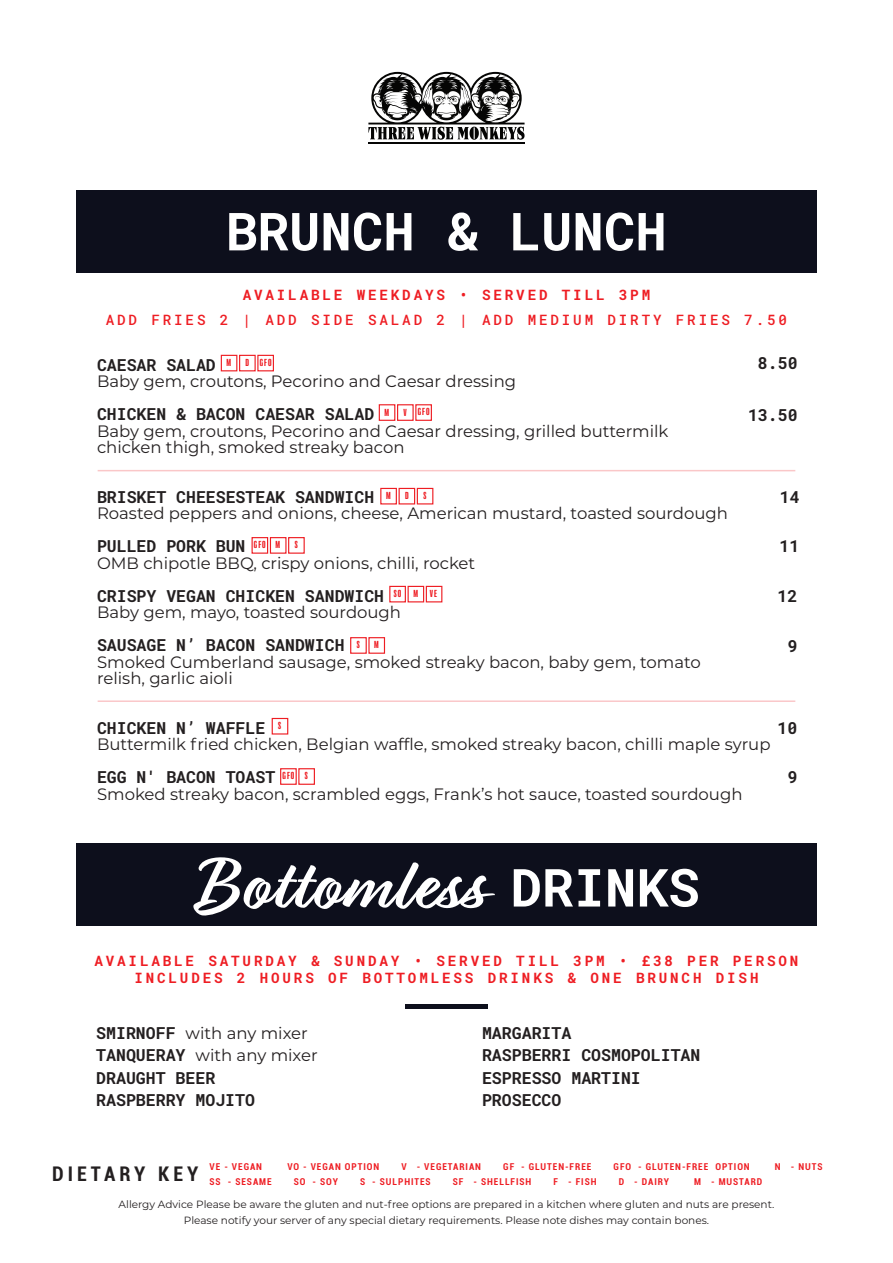
<style>
.page{position:relative;width:893px;height:1263px;background:#fff}
.page>*{position:absolute;margin:0;border:0;box-sizing:border-box;transform-origin:0 0}
.t1{font:700 75px "Relation Two";letter-spacing:.025em;color:#fff}
.t2{font:700 52.5px "Roboto Mono";color:#fff}
.t3{font:700 condensed 20.25px "Roboto";letter-spacing:.2em;color:#231f20}
.t4{font:16.5px/16.5px "Montserrat";color:#231f20}
.t5{font:700 16.5px/22.5px "Roboto Mono";color:#231f20}
.t6{font:700 14.25px/17.1px "Roboto Mono";letter-spacing:.2em;color:#ee1d23;text-align:center}
.t7{font:500 14.25px "Roboto Mono";letter-spacing:.2em;color:#ee1d23}
.t8{font:10.5px/16.5px "Montserrat";color:#231f20;text-align:center}
.t9{font:700 condensed 9.45px "Roboto";letter-spacing:.1em;color:#ee1d23}
.t10{font:condensed 9.3px "Balboa";letter-spacing:.1em;color:#ee1d23}
.s1{font-family:"Roboto Mono";font-size:52.5px}
.s2{font-family:"Roboto Mono";font-weight:700}
</style>
<div class="page">
<hr style="left:368px;top:142px;width:157px;height:2px;background:#050504">
<svg style="left:368px;top:72px;width:157px;height:68px"></svg>
<div style="left:76px;top:191px;width:741px;height:82px;background:#0d0f1c"></div>
<div style="left:76px;top:844px;width:741px;height:82px;background:#0d0f1c"></div>
<div style="left:405px;top:1004px;width:83px;height:5px;background:#0d0f1c"></div>
<div style="left:389px;top:586px;width:17px;height:16px;border:1px solid #ee1d23"></div>
<div style="left:426px;top:586px;width:16px;height:16px;border:1px solid #ee1d23"></div>
<div style="left:239px;top:355px;width:17px;height:16px;border:1px solid #ee1d23"></div>
<div style="left:221px;top:355px;width:16px;height:16px;border:1px solid #ee1d23"></div>
<div style="left:399px;top:488px;width:16px;height:16px;border:1px solid #ee1d23"></div>
<div style="left:417px;top:488px;width:16px;height:16px;border:1px solid #ee1d23"></div>
<div style="left:288px;top:537px;width:17px;height:17px;border:1px solid #ee1d23"></div>
<div style="left:350px;top:637px;width:17px;height:17px;border:1px solid #ee1d23"></div>
<div style="left:272px;top:718px;width:16px;height:16px;border:1px solid #ee1d23"></div>
<div style="left:298px;top:768px;width:17px;height:17px;border:1px solid #ee1d23"></div>
<div style="left:380px;top:488px;width:17px;height:16px;border:1px solid #ee1d23"></div>
<div style="left:270px;top:537px;width:17px;height:17px;border:1px solid #ee1d23"></div>
<div style="left:408px;top:586px;width:16px;height:16px;border:1px solid #ee1d23"></div>
<div style="left:368px;top:637px;width:17px;height:17px;border:1px solid #ee1d23"></div>
<div style="left:257px;top:355px;width:17px;height:16px;border:1px solid #ee1d23"></div>
<div style="left:397px;top:404px;width:17px;height:17px;border:1px solid #ee1d23"></div>
<div style="left:379px;top:404px;width:16px;height:17px;border:1px solid #ee1d23"></div>
<div style="left:415px;top:404px;width:17px;height:17px;border:1px solid #ee1d23"></div>
<div style="left:252px;top:537px;width:16px;height:17px;border:1px solid #ee1d23"></div>
<div style="left:280px;top:768px;width:17px;height:17px;border:1px solid #ee1d23"></div>
<hr style="left:98px;top:470px;width:697px;height:1px;background:#ee1d23">
<hr style="left:98px;top:700px;width:697px;height:2px;background:#ee1d23">
<h2 class="t2" style="left:226px;top:194px;width:443px">BRUNCH &amp; LUNCH</h2>
<p class="t6" style="left:243px;top:285px;width:409px">AVAILABLE WEEKDAYS • SERVED TILL 3PM</p>
<p class="t7" style="left:106px;top:310px;width:683px">ADD FRIES 2 | ADD SIDE SALAD 2 | ADD MEDIUM DIRTY FRIES 7.50</p>
<p class="t5" style="left:758px;top:351px;width:41px">8.50</p>
<p class="t10" style="left:260px;top:358px;width:13px">GFO</p>
<p class="t5" style="left:97px;top:353px;width:120px">CAESAR SALAD</p>
<p class="t4" style="left:97px;top:373px;width:421px">Baby gem, croutons, Pecorino and Caesar dressing</p>
<p class="t5" style="left:97px;top:402px;width:279px">CHICKEN &amp; BACON CAESAR SALAD</p>
<p class="t4" style="left:97px;top:422px;width:573px">Baby gem, croutons, Pecorino and Caesar dressing, grilled buttermilk chicken thigh, smoked streaky bacon</p>
<p class="t5" style="left:97px;top:485px;width:279px">BRISKET CHEESESTEAK SANDWICH</p>
<p class="t4" style="left:97px;top:505px;width:632px">Roasted peppers and onions, cheese, American mustard, toasted sourdough</p>
<p class="t5" style="left:97px;top:534px;width:150px">PULLED PORK BUN</p>
<p class="t4" style="left:97px;top:554px;width:380px">OMB chipotle BBQ, crispy onions, chilli, rocket</p>
<p class="t5" style="left:97px;top:584px;width:289px">CRISPY VEGAN CHICKEN SANDWICH</p>
<p class="t4" style="left:97px;top:604px;width:306px">Baby gem, mayo, toasted sourdough</p>
<p class="t5" style="left:97px;top:633px;width:249px">SAUSAGE N’ BACON SANDWICH</p>
<p class="t4" style="left:97px;top:653px;width:605px">Smoked Cumberland sausage, smoked streaky bacon, baby gem, tomato relish, garlic aioli</p>
<p class="t5" style="left:97px;top:716px;width:170px">CHICKEN N’ WAFFLE</p>
<p class="t4" style="left:97px;top:736px;width:675px">Buttermilk fried chicken, Belgian waffle, smoked streaky bacon, chilli maple syrup</p>
<p class="t5" style="left:97px;top:765px;width:180px">EGG N' BACON TOAST</p>
<p class="t4" style="left:97px;top:785px;width:647px">Smoked streaky bacon, scrambled eggs, Frank’s hot sauce, toasted sourdough</p>
<p class="t10" style="left:227px;top:358px;width:6px">M</p>
<p class="t10" style="left:246px;top:358px;width:5px">D</p>
<p class="t10" style="left:384px;top:407px;width:6px">M</p>
<p class="t10" style="left:404px;top:407px;width:27px">V GFO</p>
<p class="t5" style="left:748px;top:403px;width:51px">13.50</p>
<p class="t5" style="left:780px;top:485px;width:21px">14</p>
<p class="t10" style="left:405px;top:491px;width:5px">D</p>
<p class="t10" style="left:423px;top:491px;width:4px">S</p>
<p class="t10" style="left:386px;top:491px;width:6px">M</p>
<p class="t5" style="left:780px;top:534px;width:21px">11</p>
<p class="t5" style="left:778px;top:584px;width:21px">12</p>
<p class="t10" style="left:254px;top:540px;width:13px">GFO</p>
<p class="t10" style="left:295px;top:540px;width:4px">S</p>
<p class="t10" style="left:276px;top:540px;width:6px">M</p>
<p class="t10" style="left:394px;top:589px;width:9px">SO</p>
<p class="t10" style="left:430px;top:589px;width:9px">VE</p>
<p class="t10" style="left:413px;top:589px;width:6px">M</p>
<p class="t5" style="left:788px;top:634px;width:11px">9</p>
<p class="t10" style="left:357px;top:640px;width:4px">S</p>
<p class="t10" style="left:374px;top:640px;width:6px">M</p>
<p class="t5" style="left:777px;top:716px;width:21px">10</p>
<p class="t5" style="left:788px;top:765px;width:11px">9</p>
<p class="t10" style="left:278px;top:721px;width:4px">S</p>
<p class="t10" style="left:283px;top:771px;width:13px">GFO</p>
<p class="t10" style="left:305px;top:771px;width:4px">S</p>
<h1 class="t1" style="left:198px;top:842px;width:503px">Bottomless <span class="s1">DRINKS</span></h1>
<p class="t6" style="left:94px;top:952px;width:705px">AVAILABLE SATURDAY &amp; SUNDAY • SERVED TILL 3PM • £38 PER PERSON<br>INCLUDES 2 HOURS OF BOTTOMLESS DRINKS &amp; ONE BRUNCH DISH</p>
<p class="t4" style="left:96px;top:1021px;width:223px;line-height:22.5px"><span class="s2">SMIRNOFF</span> with any mixer<br><span class="s2">TANQUERAY</span> with any mixer</p>
<p class="t5" style="left:96px;top:1066px;width:160px">DRAUGHT BEER<br>RASPBERRY MOJITO</p>
<p class="t5" style="left:482px;top:1021px;width:220px">MARGARITA<br>RASPBERRI COSMOPOLITAN<br>ESPRESSO MARTINI<br>PROSECCO</p>
<p class="t9" style="left:210px;top:1160px;width:54px">VE - VEGAN</p>
<p class="t9" style="left:287px;top:1160px;width:93px">VO - VEGAN OPTION</p>
<p class="t9" style="left:401px;top:1160px;width:81px">V - VEGETARIAN</p>
<p class="t9" style="left:503px;top:1160px;width:90px">GF - GLUTEN-FREE</p>
<p class="t9" style="left:614px;top:1160px;width:138px">GFO - GLUTEN-FREE OPTION</p>
<p class="t9" style="left:775px;top:1160px;width:49px">N - NUTS</p>
<p class="t3" style="left:52px;top:1159px;width:221px">DIETARY KEY <sub>SS</sub> <sub>-</sub> <sub>SESAME</sub></p>
<p class="t9" style="left:294px;top:1175px;width:46px">SO - SOY</p>
<p class="t9" style="left:360px;top:1175px;width:72px">S - SULPHITES</p>
<p class="t9" style="left:453px;top:1175px;width:80px">SF - SHELLFISH</p>
<p class="t9" style="left:554px;top:1175px;width:45px">F - FISH</p>
<p class="t9" style="left:619px;top:1175px;width:52px">D - DAIRY</p>
<p class="t9" style="left:694px;top:1175px;width:70px">M - MUSTARD</p>
<p class="t8" style="left:119px;top:1195px;width:657px">Allergy Advice Please be aware the gluten and nut-free options are prepared in a kitchen where gluten and nuts are present.<br>Please notify your server of any special dietary requirements. Please note dishes may contain bones.</p>
</div>
